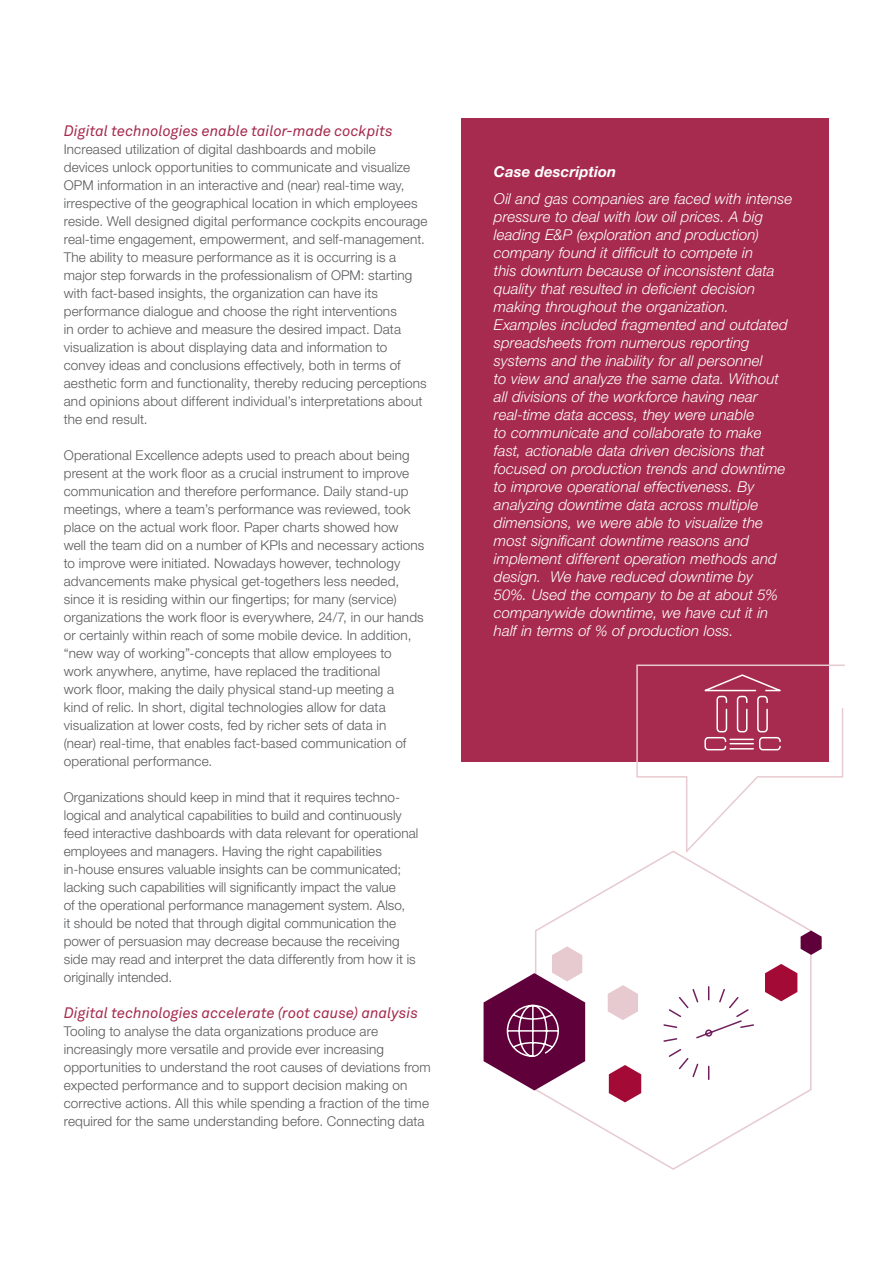
<style>
.page{position:relative;width:893px;height:1263px;background:#fff}
.page>*{position:absolute;margin:0;border:0;box-sizing:border-box;transform-origin:0 0}
.t1{font:italic 300 15px/18px "Helvetica Neue LT Std";letter-spacing:.005em;color:#fff}
.t2{font:italic 15px "Akkurat Pro";color:#a62b4e}
.t3{font:italic 700 15px "Helvetica Neue LT Std";letter-spacing:.01em;color:#fff}
.t4{font:300 13.5px/18px "Helvetica Neue LT Std";letter-spacing:.01em;color:#58595b}
</style>
<div class="page">
<svg style="left:534px;top:855px;width:278px;height:315px"></svg>
<div style="left:461px;top:118px;width:368px;height:644px;background:#a62b4e"></div>
<svg style="left:636px;top:664px;width:209px;height:191px"></svg>
<svg style="left:609px;top:1065px;width:32px;height:37px"></svg>
<svg style="left:765px;top:964px;width:32px;height:37px"></svg>
<svg style="left:608px;top:985px;width:30px;height:35px"></svg>
<svg style="left:801px;top:930px;width:21px;height:25px"></svg>
<svg style="left:484px;top:946px;width:101px;height:144px"></svg>
<svg style="left:662px;top:985px;width:93px;height:96px"></svg>
<p class="t2" style="left:64px;top:122px;width:331px">Digital technologies enable tailor-made cockpits</p>
<p class="t4" style="left:64px;top:140px;width:365px">Increased utilization of digital dashboards and mobile<br>devices unlock opportunities to communicate and visualize OPM information in an interactive and (near) real-time way, irrespective of the geographical location in which employees reside. Well designed digital performance cockpits encourage real-time engagement, empowerment, and self-management.<br>The ability to measure performance as it is occurring is a major step forwards in the professionalism of OPM: starting with fact-based insights, the organization can have its performance dialogue and choose the right interventions<br>in order to achieve and measure the desired impact. Data visualization is about displaying data and information to convey ideas and conclusions effectively, both in terms of aesthetic form and functionality, thereby reducing perceptions and opinions about different individual’s interpretations about the end result.</p>
<p class="t4" style="left:64px;top:446px;width:362px">Operational Excellence adepts used to preach about being present at the work floor as a crucial instrument to improve communication and therefore performance. Daily stand-up meetings, where a team’s performance was reviewed, took place on the actual work floor. Paper charts showed how well the team did on a number of KPIs and necessary actions to improve were initiated. Nowadays however, technology advancements make physical get-togethers less needed, since it is residing within our fingertips; for many (service) organizations the work floor is everywhere, 24/7, in our hands or certainly within reach of some mobile device. In addition, “new way of working”-concepts that allow employees to<br>work anywhere, anytime, have replaced the traditional<br>work floor, making the daily physical stand-up meeting a<br>kind of relic. In short, digital technologies allow for data visualization at lower costs, fed by richer sets of data in<br>(near) real-time, that enables fact-based communication of operational performance.</p>
<p class="t4" style="left:64px;top:788px;width:356px">Organizations should keep in mind that it requires techno&shy;logical and analytical capabilities to build and continuously feed interactive dashboards with data relevant for operational employees and managers. Having the right capabilities in-house ensures valuable insights can be communicated; lacking such capabilities will significantly impact the value<br>of the operational performance management system. Also,<br>it should be noted that through digital communication the power of persuasion may decrease because the receiving side may read and interpret the data differently from how it is originally intended.</p>
<p class="t2" style="left:64px;top:1004px;width:356px">Digital technologies accelerate (root cause) analysis</p>
<p class="t4" style="left:64px;top:1022px;width:369px">Tooling to analyse the data organizations produce are increasingly more versatile and provide ever increasing opportunities to understand the root causes of deviations from expected performance and to support decision making on corrective actions. All this while spending a fraction of the time required for the same understanding before. Connecting data</p>
<p class="t3" style="left:494px;top:163px;width:124px">Case description</p>
<p class="t1" style="left:494px;top:189px;width:300px">Oil and gas companies are faced with intense pressure to deal with low oil prices. A big leading E&amp;P (exploration and production) company found it difficult to compete in<br>this downturn because of inconsistent data quality that resulted in deficient decision making throughout the organization.<br>Examples included fragmented and outdated spreadsheets from numerous reporting systems and the inability for all personnel<br>to view and analyze the same data. Without all divisions of the workforce having near real-time data access, they were unable<br>to communicate and collaborate to make fast, actionable data driven decisions that focused on production trends and downtime to improve operational effectiveness. By analyzing downtime data across multiple dimensions, we were able to visualize the most significant downtime reasons and implement different operation methods and design. We have reduced downtime by<br>50%. Used the company to be at about 5% companywide downtime, we have cut it in half in terms of % of production loss.</p>
</div>
